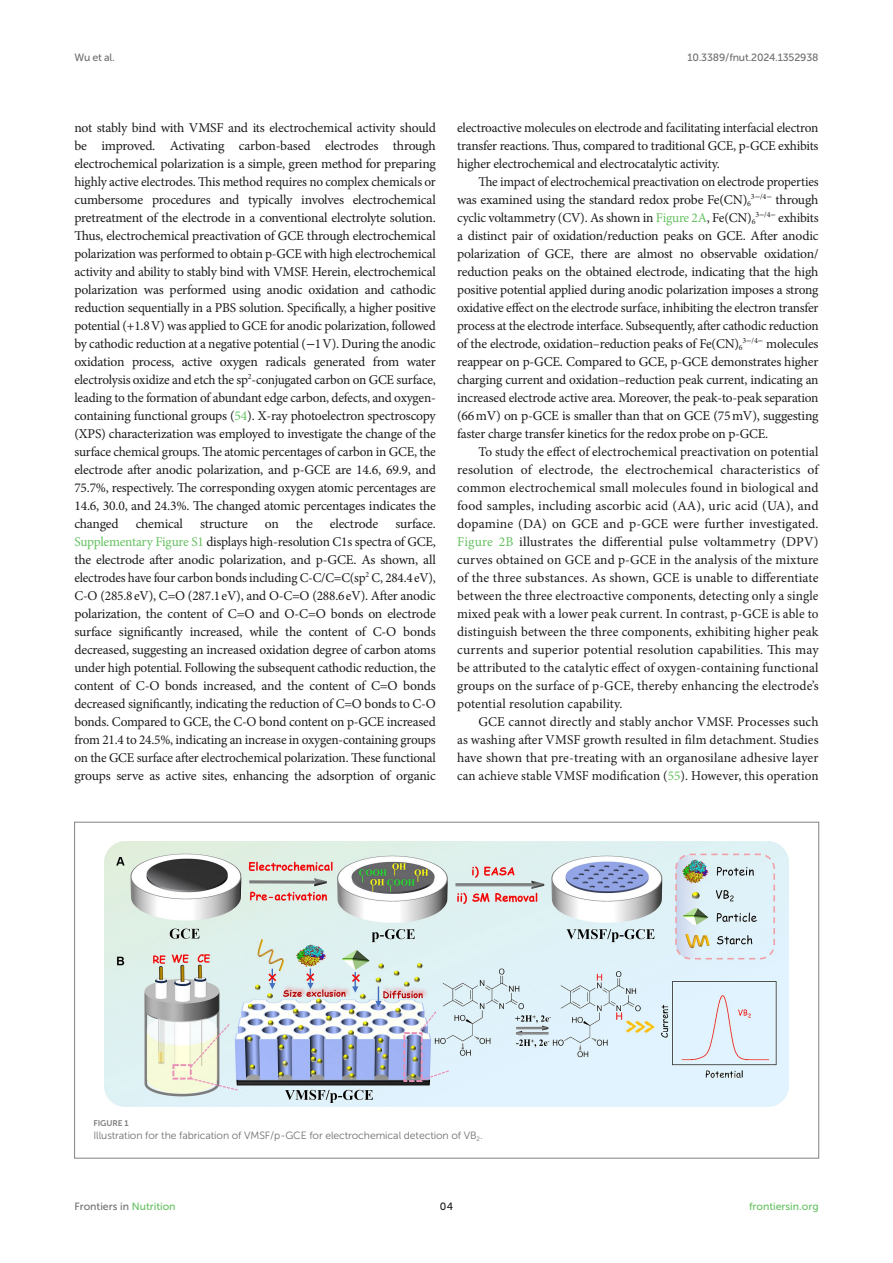
<style>
.page{position:relative;width:893px;height:1263px;background:#fff}
.page>*{position:absolute;margin:0;border:0;box-sizing:border-box;transform-origin:0 0}
.TEXT_FLUSH{font:13.5px/18px "Minion Pro";letter-spacing:-.015em;color:#1b1c1b;text-align:justify}
.TEXT{font:13.5px/18px "Minion Pro";color:#1b1c1b;text-align:justify}
.FIG_LEG{font:10.5px "Museo Sans 300";letter-spacing:-.01em;color:#706f70}
.t1{font:10.5px "Museo Sans 500";letter-spacing:-.015em;color:#706f70}
.t2{font:10.5px "Museo Sans 500";color:#65c161}
.t3{font:10.5px "Museo Sans 500";color:#1b1c1b}
.FIG_HD{font:8.25px "Museo Sans 700";letter-spacing:-.01em;color:#7e7f7f}
.s1{font-family:"STIX General"}
.s2{color:#65c161}
</style>
<div class="page">
<img style="left:105px;top:841px;width:684px;height:266px">
<p class="t1" style="left:74px;top:51px;width:42px">Wu et al.</p>
<p class="t1" style="left:687px;top:51px;width:133px">10.3389/fnut.2024.1352938</p>
<p class="TEXT_FLUSH" style="left:74px;top:119px;width:363px">not stably bind with VMSF and its electrochemical activity should be improved. Activating carbon-based electrodes through electrochemical polarization is a simple, green method for preparing highly active electrodes. This method requires no complex chemicals or cumbersome procedures and typically involves electrochemical pretreatment of the electrode in a conventional electrolyte solution.<br>Thus, electrochemical preactivation of GCE through electrochemical polarization was performed to obtain p-GCE with high electrochemical activity and ability to stably bind with VMSF. Herein, electrochemical polarization was performed using anodic oxidation and cathodic reduction sequentially in a PBS solution. Specifically, a higher positive potential (+1.8V) was applied to GCE for anodic polarization, followed by cathodic reduction at a negative potential (<span class="s1">−</span>1V). During the anodic oxidation process, active oxygen radicals generated from water electrolysis oxidize and etch the sp<sup>2</sup>-conjugated carbon on GCE surface, leading to the formation of abundant edge carbon, defects, and oxygen&shy;containing functional groups (<span class="s2">54</span>). X-ray photoelectron spectroscopy (XPS) characterization was employed to investigate the change of the surface chemical groups. The atomic percentages of carbon in GCE, the electrode after anodic polarization, and p-GCE are 14.6, 69.9, and 75.7%, respectively. The corresponding oxygen atomic percentages are 14.6, 30.0, and 24.3%. The changed atomic percentages indicates the changed</p>
<p class="TEXT_FLUSH" style="left:74px;top:515px;width:363px;text-indent:321px">surface.<br><span class="s2">Supplementary Figure S1</span> displays high-resolution C1s spectra of GCE, the electrode after anodic polarization, and p-GCE. As shown, all electrodes have four carbon bonds including C-C/C=C(sp<sup>2</sup> C, 284.4eV), C-O (285.8eV), C=O (287.1eV), and O-C=O (288.6eV). After anodic polarization, the content of C=O and O-C=O bonds on electrode surface significantly increased, while the content of C-O bonds decreased, suggesting an increased oxidation degree of carbon atoms under high potential. Following the subsequent cathodic reduction, the content of C-O bonds increased, and the content of C=O bonds decreased significantly, indicating the reduction of C=O bonds to C-O bonds. Compared to GCE, the C-O bond content on p-GCE increased from 21.4 to 24.5%, indicating an increase in oxygen-containing groups on the GCE surface after electrochemical polarization. These functional groups serve as active sites, enhancing the adsorption of organic</p>
<p class="TEXT_FLUSH" style="left:136px;top:515px;width:49px">chemical</p>
<p class="TEXT_FLUSH" style="left:200px;top:515px;width:49px">structure</p>
<p class="TEXT_FLUSH" style="left:265px;top:515px;width:16px">on</p>
<p class="TEXT_FLUSH" style="left:296px;top:515px;width:18px">the</p>
<p class="TEXT_FLUSH" style="left:330px;top:515px;width:50px">electrode</p>
<p class="TEXT_FLUSH" style="left:457px;top:119px;width:363px">electroactive molecules on electrode and facilitating interfacial electron transfer reactions. Thus, compared to traditional GCE, p-GCE exhibits higher electrochemical and electrocatalytic activity.</p>
<p class="TEXT" style="left:457px;top:173px;width:363px;text-indent:21px">The impact of electrochemical preactivation on electrode properties was examined using the standard redox probe Fe(CN)<sub>6</sub><sup>3</sup><sup>−</sup><sup>/4</sup><sup>−</sup> through cyclic voltammetry (CV). As shown in <span class="s2">Figure 2A</span>, Fe(CN)<sub>6</sub><sup>3</sup><sup>−</sup><sup>/4</sup><sup>−</sup> exhibits a distinct pair of oxidation/reduction peaks on GCE. After anodic polarization of GCE, there are almost no observable oxidation/ reduction peaks on the obtained electrode, indicating that the high positive potential applied during anodic polarization imposes a strong oxidative effect on the electrode surface, inhibiting the electron transfer process at the electrode interface. Subsequently, after cathodic reduction of the electrode, oxidation–reduction peaks of Fe(CN)<sub>6</sub><sup>3</sup><sup>−</sup><sup>/4</sup><sup>−</sup> molecules reappear on p-GCE. Compared to GCE, p-GCE demonstrates higher charging current and oxidation–reduction peak current, indicating an increased electrode active area. Moreover, the peak-to-peak separation (66mV) on p-GCE is smaller than that on GCE (75mV), suggesting faster charge transfer kinetics for the redox probe on p-GCE.</p>
<p class="TEXT" style="left:457px;top:443px;width:363px;text-indent:21px">To study the effect of electrochemical preactivation on potential resolution of electrode, the electrochemical characteristics of common electrochemical small molecules found in biological and food samples, including ascorbic acid (AA), uric acid (UA), and dopamine (DA) on GCE and p-GCE were further investigated.<br><span class="s2">Figure 2B</span> illustrates the differential pulse voltammetry (DPV) curves obtained on GCE and p-GCE in the analysis of the mixture of the three substances. As shown, GCE is unable to differentiate between the three electroactive components, detecting only a single mixed peak with a lower peak current. In contrast, p-GCE is able to distinguish between the three components, exhibiting higher peak currents and superior potential resolution capabilities. This may be attributed to the catalytic effect of oxygen-containing functional groups on the surface of p-GCE, thereby enhancing the electrode’s potential resolution capability.</p>
<p class="TEXT" style="left:457px;top:713px;width:363px;text-indent:21px">GCE cannot directly and stably anchor VMSF. Processes such as washing after VMSF growth resulted in film detachment. Studies have shown that pre-treating with an organosilane adhesive layer can achieve stable VMSF modification (<span class="s2">55</span>). However, this operation</p>
<p class="FIG_HD" style="left:94px;top:1118px;width:37px">FIGURE 1</p>
<p class="FIG_LEG" style="left:94px;top:1130px;width:391px">Illustration for the fabrication of VMSF/p-GCE for electrochemical detection of VB<sub>2</sub>.</p>
<p class="t1" style="left:74px;top:1200px;width:103px">Frontiers in <span class="s2">Nutrition</span></p>
<p class="t3" style="left:440px;top:1200px;width:15px">04</p>
<p class="t2" style="left:749px;top:1200px;width:71px">frontiersin.org</p>
</div>
